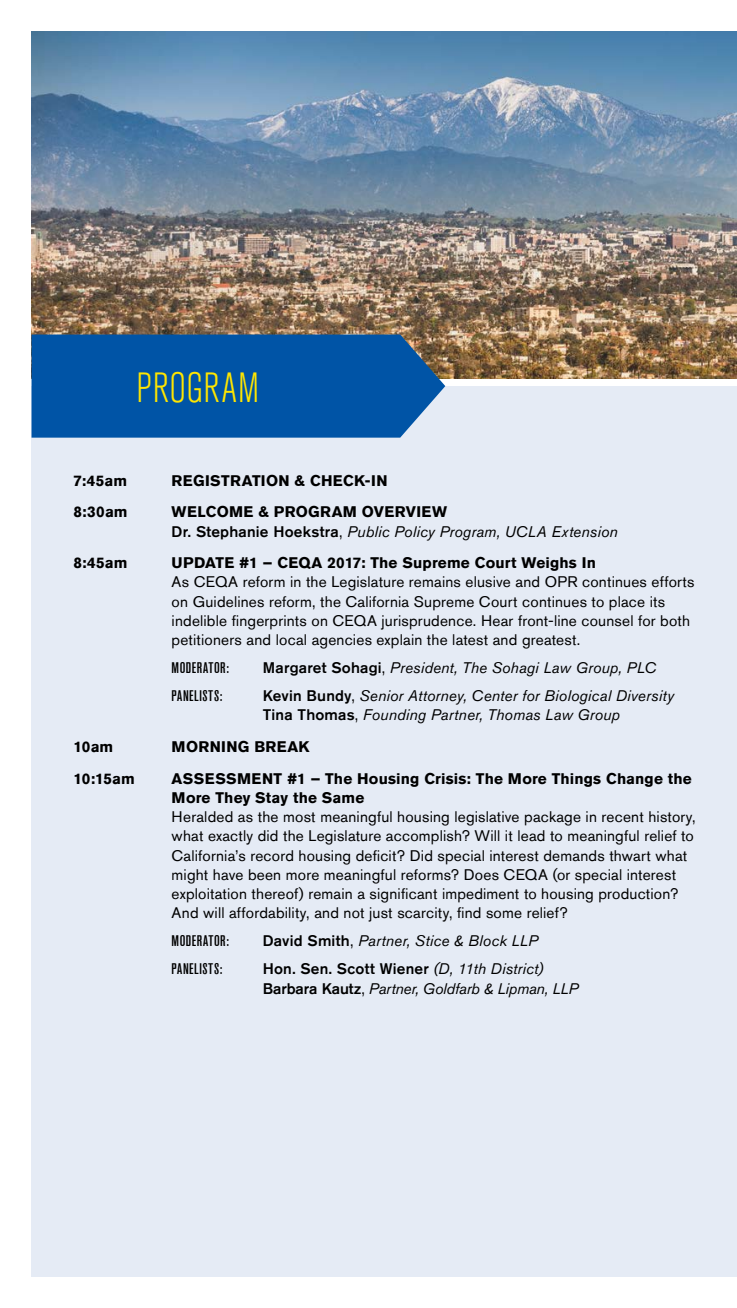
<style>
.page{position:relative;width:737px;height:1308px;background:#fff}
.page>*{position:absolute;margin:0;border:0;box-sizing:border-box;transform-origin:0 0}
.t1{font:300 condensed 42px "Akzidenz Grotesk Std";letter-spacing:.015em;color:#ffe600}
.NEW__sched_main{font:15.4px/19.2px "Akzidenz Grotesk Std";letter-spacing:.015em;color:#000}
.schdule_bold_times{font:700 15.4px/19.2px "Akzidenz Grotesk Std";letter-spacing:.015em;color:#000}
.moderator{font:italic 15.4px/19.2px "Akzidenz Grotesk Std";letter-spacing:.01em;color:#000}
.moderator-2{font:italic 15.4px/19.2px "Akzidenz Grotesk Std";letter-spacing:-.01em;color:#000}
.NEW__sched_main-2{font:italic 15.4px "Akzidenz Grotesk Std";letter-spacing:.01em;color:#000}
.moderator-3{font:500 condensed 15.4px "Akzidenz Grotesk Std";letter-spacing:.035em;color:#000}
.s1{font-weight:500;font-style:normal}
.s2{font-style:normal}
</style>
<div class="page">
<div style="left:32px;top:386px;width:704px;height:890px;background:#e5ebf5"></div>
<img style="left:32px;top:32px;width:704px;height:346px">
<div style="left:32px;top:334px;width:413px;height:103px;background:#0054a6"></div>
<p class="t1" style="left:137px;top:365px;width:124px">PROGRAM</p>
<p class="schdule_bold_times" style="left:74px;top:471px;width:55px">7:45am</p>
<p class="schdule_bold_times" style="left:172px;top:471px;width:217px">REGISTRATION &amp; CHECK-IN</p>
<p class="schdule_bold_times" style="left:74px;top:502px;width:56px">8:30am</p>
<p class="schdule_bold_times" style="left:172px;top:502px;width:277px">WELCOME &amp; PROGRAM OVERVIEW</p>
<p class="NEW__sched_main-2" style="left:172px;top:522px;width:447px"><span class="s1">Dr. Stephanie Hoekstra</span><span class="s2">,</span> Public Policy Program, UCLA Extension</p>
<p class="schdule_bold_times" style="left:74px;top:553px;width:56px">8:45am</p>
<p class="schdule_bold_times" style="left:172px;top:553px;width:426px">UPDATE #1 – CEQA 2017: The Supreme Court Weighs In</p>
<p class="NEW__sched_main" style="left:172px;top:572px;width:524px">As CEQA reform in the Legislature remains elusive and OPR continues efforts on Guidelines reform, the California Supreme Court continues to place its indelible fingerprints on CEQA jurisprudence. Hear front-line counsel for both petitioners and local agencies explain the latest and greatest.</p>
<p class="moderator-3" style="left:172px;top:659px;width:59px">MODERATOR:</p>
<p class="moderator" style="left:263px;top:658px;width:395px"><span class="s1">Margaret Sohagi</span><span class="s2">,</span> President, The Sohagi Law Group, PLC</p>
<p class="moderator-3" style="left:172px;top:687px;width:52px">PANELISTS:</p>
<p class="moderator" style="left:263px;top:686px;width:412px"><span class="s1">Kevin Bundy</span><span class="s2">,</span> Senior Attorney, Center for Biological Diversity<br><span class="s1">Tina Thomas</span><span class="s2">,</span> Founding Partner, Thomas Law Group</p>
<p class="schdule_bold_times" style="left:74px;top:737px;width:41px">10am</p>
<p class="schdule_bold_times" style="left:172px;top:737px;width:139px">MORNING BREAK</p>
<p class="schdule_bold_times" style="left:74px;top:768px;width:63px">10:15am</p>
<p class="schdule_bold_times" style="left:172px;top:768px;width:521px">ASSESSMENT #1 – The Housing Crisis: The More Things Change the<br>More They Stay the Same</p>
<p class="NEW__sched_main" style="left:172px;top:806px;width:525px">Heralded as the most meaningful housing legislative package in recent history, what exactly did the Legislature accomplish? Will it lead to meaningful relief to California’s record housing deficit? Did special interest demands thwart what might have been more meaningful reforms? Does CEQA (or special interest exploitation thereof) remain a significant impediment to housing production?<br>And will affordability, and not just scarcity, find some relief?</p>
<p class="moderator-3" style="left:172px;top:932px;width:59px">MODERATOR:</p>
<p class="moderator" style="left:263px;top:931px;width:277px"><span class="s1">David Smith</span><span class="s2">,</span> Partner, Stice &amp; Block LLP</p>
<p class="moderator-3" style="left:172px;top:960px;width:52px">PANELISTS:</p>
<p class="moderator-2" style="left:263px;top:959px;width:317px"><span class="s1">Hon. Sen. Scott Wiener</span> (D, 11th District)<br><span class="s1">Barbara Kautz</span><span class="s2">,</span> Partner, Goldfarb &amp; Lipman, LLP</p>
</div>
